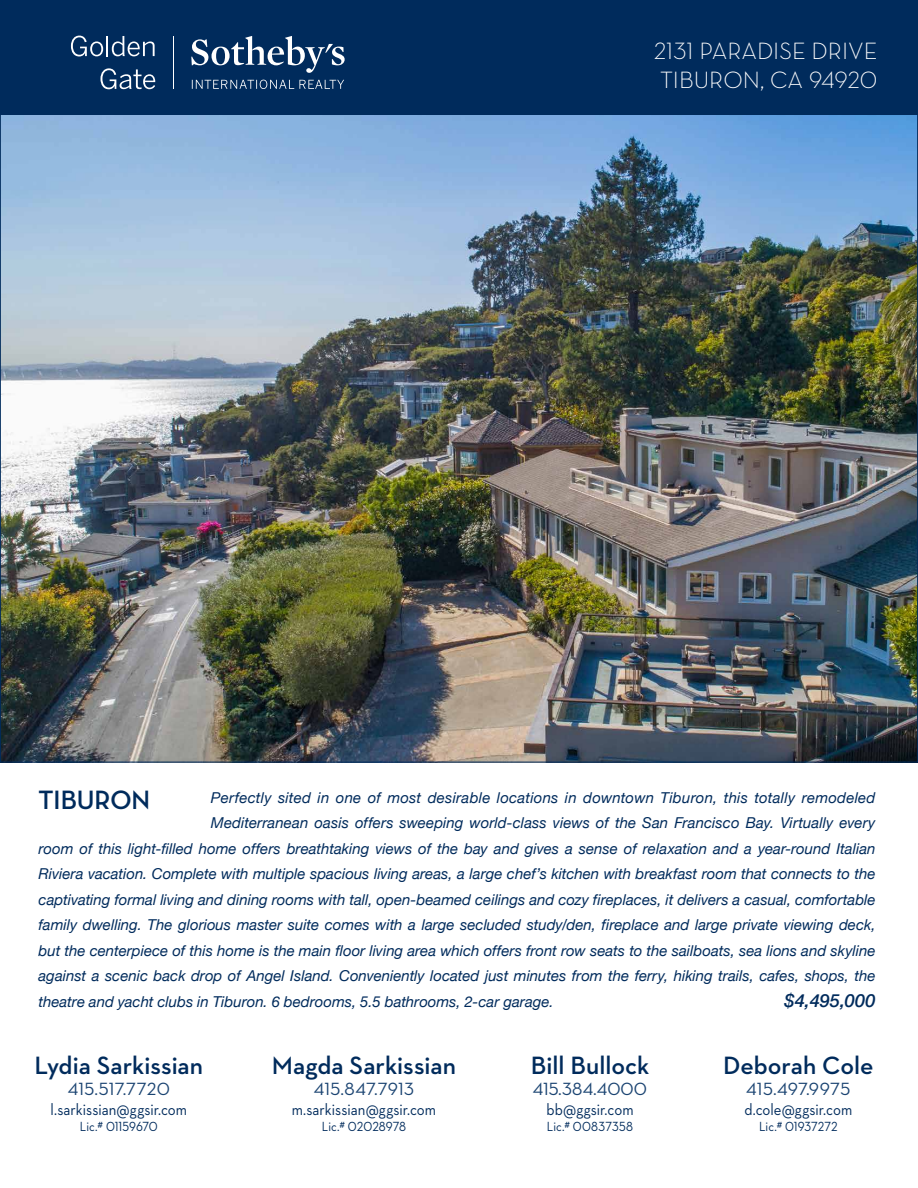
<style>
.page{position:relative;width:918px;height:1188px;background:#fff}
.page>*{position:absolute;margin:0;border:0;box-sizing:border-box;transform-origin:0 0}
.t1{font:700 27px "Neutraface Display";color:#002b5c}
.t2{font:600 25.5px "Neutraface Text";color:#002b5c}
.t3{font:300 24px/28.8px "Neutraface Text";color:#fff}
.t4{font:18px "Neutraface Text";letter-spacing:.01em;color:#1b4472}
.t5{font:italic 500 18px "Helvetica Neue";letter-spacing:.015em;color:#002b5c}
.t6{font:16.5px "Neutraface Text";letter-spacing:.005em;color:#002b5c;scale:.9 1}
.t7{font:italic 15px "Helvetica Neue";color:#002b5c}
.t8{font:13.5px "Neutraface Text";letter-spacing:.005em;color:#002b5c;scale:.9 1}
</style>
<div class="page">
<img style="left:2px;top:115px;width:914px;height:645px">
<div style="left:0;top:0;width:918px;height:115px;background:#002b5c"></div>
<hr style="left:173px;top:36px;width:1px;height:53px;background:#fff">
<svg style="left:191px;top:36px;width:154px;height:37px"></svg>
<svg style="left:192px;top:80px;width:152px;height:9px"></svg>
<svg style="left:71px;top:36px;width:84px;height:20px"></svg>
<svg style="left:101px;top:68px;width:54px;height:21px"></svg>
<h3 class="t3" style="left:654px;top:36px;width:225px">2131 PARADISE DRIVE<br>TIBURON, CA 94920</h3>
<h1 class="t1" style="left:39px;top:785px;width:113px">TIBURON</h1>
<p class="t7" style="left:211px;top:787px;width:666px">Perfectly sited in one of most desirable locations in downtown Tiburon, this totally remodeled</p>
<p class="t7" style="left:211px;top:812px;width:666px">Mediterranean oasis offers sweeping world-class views of the San Francisco Bay. Virtually every</p>
<p class="t7" style="left:39px;top:838px;width:839px">room of this light-filled home offers breathtaking views of the bay and gives a sense of relaxation and a year-round Italian</p>
<p class="t7" style="left:39px;top:863px;width:839px">Riviera vacation. Complete with multiple spacious living areas, a large chef’s kitchen with breakfast room that connects to the</p>
<p class="t7" style="left:39px;top:889px;width:839px">captivating formal living and dining rooms with tall, open-beamed ceilings and cozy fireplaces, it delivers a casual, comfortable</p>
<p class="t7" style="left:39px;top:914px;width:838px">family dwelling. The glorious master suite comes with a large secluded study/den, fireplace and large private viewing deck,</p>
<p class="t7" style="left:39px;top:940px;width:838px">but the centerpiece of this home is the main floor living area which offers front row seats to the sailboats, sea lions and skyline</p>
<p class="t7" style="left:39px;top:965px;width:839px">against a scenic back drop of Angel Island. Conveniently located just minutes from the ferry, hiking trails, cafes, shops, the</p>
<p class="t7" style="left:39px;top:991px;width:517px">theatre and yacht clubs in Tiburon. 6 bedrooms, 5.5 bathrooms, 2-car garage.</p>
<p class="t5" style="left:785px;top:985px;width:92px">$4,495,000</p>
<h2 class="t2" style="left:35px;top:1049px;width:170px">Lydia Sarkissian</h2>
<p class="t4" style="left:68px;top:1078px;width:104px">415.517.7720</p>
<p class="t6" style="left:51px;top:1099px;width:153px">l.sarkissian@ggsir.com</p>
<p class="t8" style="left:80px;top:1118px;width:88px">Lic.# 01159670</p>
<h2 class="t2" style="left:272px;top:1049px;width:186px">Magda Sarkissian</h2>
<p class="t4" style="left:314px;top:1078px;width:102px">415.847.7913</p>
<p class="t6" style="left:292px;top:1099px;width:162px">m.sarkissian@ggsir.com</p>
<p class="t8" style="left:322px;top:1118px;width:95px">Lic.# 02028978</p>
<h2 class="t2" style="left:531px;top:1049px;width:120px">Bill Bullock</h2>
<p class="t4" style="left:533px;top:1078px;width:116px">415.384.4000</p>
<p class="t6" style="left:546px;top:1099px;width:98px">bb@ggsir.com</p>
<p class="t8" style="left:547px;top:1118px;width:97px">Lic.# 00837358</p>
<h2 class="t2" style="left:723px;top:1049px;width:152px">Deborah Cole</h2>
<p class="t4" style="left:746px;top:1078px;width:106px">415.497.9975</p>
<p class="t6" style="left:744px;top:1099px;width:121px">d.cole@ggsir.com</p>
<p class="t8" style="left:759px;top:1118px;width:89px">Lic.# 01937272</p>
</div>
